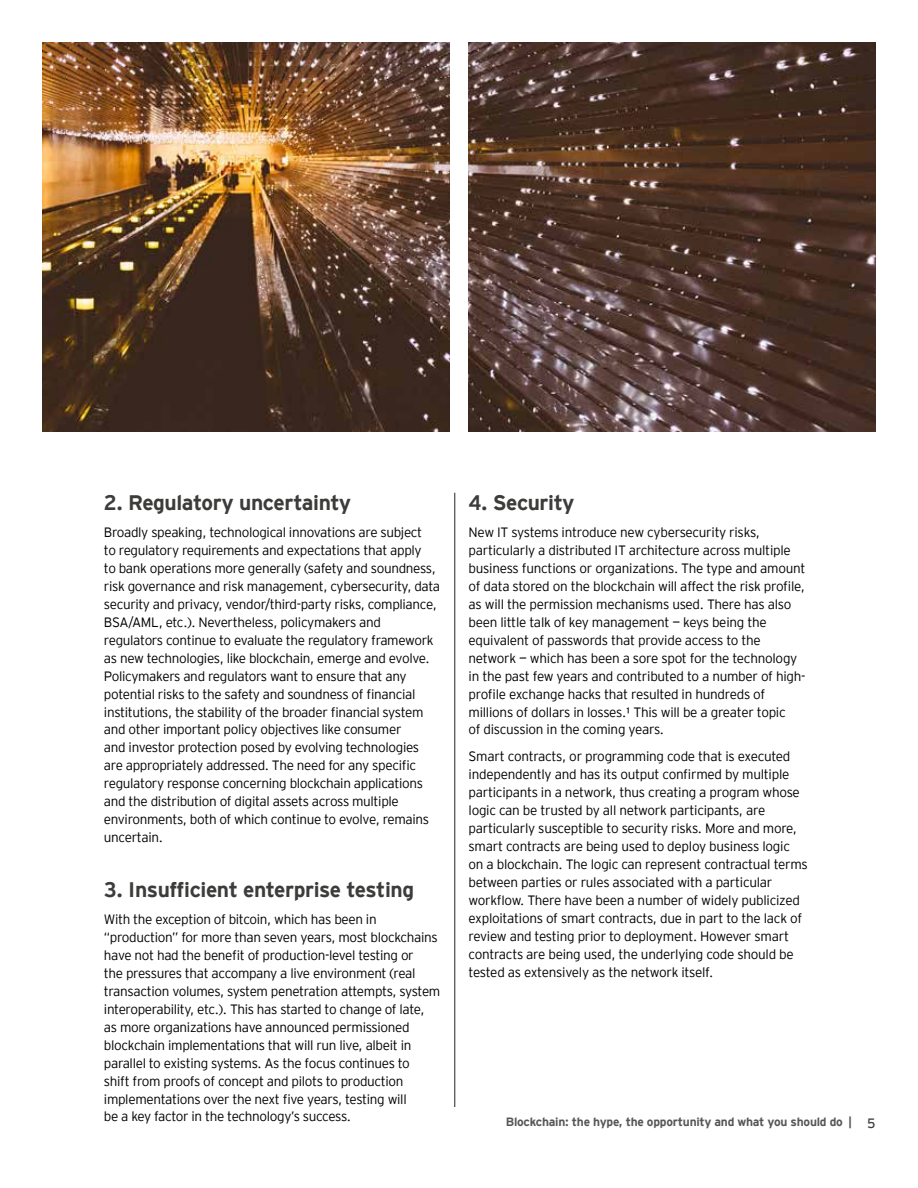
<style>
.page{position:relative;width:918px;height:1188px;background:#fff}
.page>*{position:absolute;margin:0;border:0;box-sizing:border-box;transform-origin:0 0}
.t1{font:700 21px "EY Interstate";letter-spacing:-.02em;color:#3c3c3b}
.t2{font:300 13.5px/18px "EY Interstate";letter-spacing:-.025em;color:#000}
.t3{font:700 12px "EY Interstate";letter-spacing:-.02em;color:#575756}
.s1{font-weight:400;font-size:13.5px;color:#3c3c3b}
</style>
<div class="page">
<img style="left:43px;top:43px;width:406px;height:389px">
<img style="left:469px;top:43px;width:406px;height:389px">
<hr style="left:454px;top:493px;width:1px;height:614px;background:#3c3c3b">
<h1 class="t1" style="left:104px;top:487px;width:249px">2. Regulatory uncertainty</h1>
<p class="t2" style="left:104px;top:522px;width:338px">Broadly speaking, technological innovations are subject<br>to regulatory requirements and expectations that apply<br>to bank operations more generally (safety and soundness, risk governance and risk management, cybersecurity, data security and privacy, vendor/third-party risks, compliance, BSA/AML, etc.). Nevertheless, policymakers and regulators continue to evaluate the regulatory framework as new technologies, like blockchain, emerge and evolve.<br>Policymakers and regulators want to ensure that any potential risks to the safety and soundness of financial institutions, the stability of the broader financial system and other important policy objectives like consumer<br>and investor protection posed by evolving technologies are appropriately addressed. The need for any specific regulatory response concerning blockchain applications and the distribution of digital assets across multiple environments, both of which continue to evolve, remains uncertain.</p>
<h1 class="t1" style="left:104px;top:874px;width:312px">3. Insufficient enterprise testing</h1>
<p class="t2" style="left:104px;top:909px;width:338px">With the exception of bitcoin, which has been in “production” for more than seven years, most blockchains have not had the benefit of production-level testing or<br>the pressures that accompany a live environment (real transaction volumes, system penetration attempts, system interoperability, etc.). This has started to change of late, as more organizations have announced permissioned blockchain implementations that will run live, albeit in parallel to existing systems. As the focus continues to<br>shift from proofs of concept and pilots to production implementations over the next five years, testing will<br>be a key factor in the technology’s success.</p>
<h1 class="t1" style="left:469px;top:487px;width:107px">4. Security</h1>
<p class="t2" style="left:469px;top:522px;width:339px">New IT systems introduce new cybersecurity risks, particularly a distributed IT architecture across multiple business functions or organizations. The type and amount of data stored on the blockchain will affect the risk profile, as will the permission mechanisms used. There has also been little talk of key management — keys being the equivalent of passwords that provide access to the network — which has been a sore spot for the technology in the past few years and contributed to a number of high&shy;profile exchange hacks that resulted in hundreds of millions of dollars in losses.¹ This will be a greater topic<br>of discussion in the coming years.</p>
<p class="t2" style="left:469px;top:747px;width:341px">Smart contracts, or programming code that is executed independently and has its output confirmed by multiple participants in a network, thus creating a program whose logic can be trusted by all network participants, are particularly susceptible to security risks. More and more, smart contracts are being used to deploy business logic on a blockchain. The logic can represent contractual terms between parties or rules associated with a particular workflow. There have been a number of widely publicized exploitations of smart contracts, due in part to the lack of review and testing prior to deployment. However smart contracts are being used, the underlying code should be tested as extensively as the network itself.</p>
<p class="t3" style="left:506px;top:1113px;width:371px">Blockchain: the hype, the opportunity and what you should do | <span class="s1">5</span></p>
</div>
